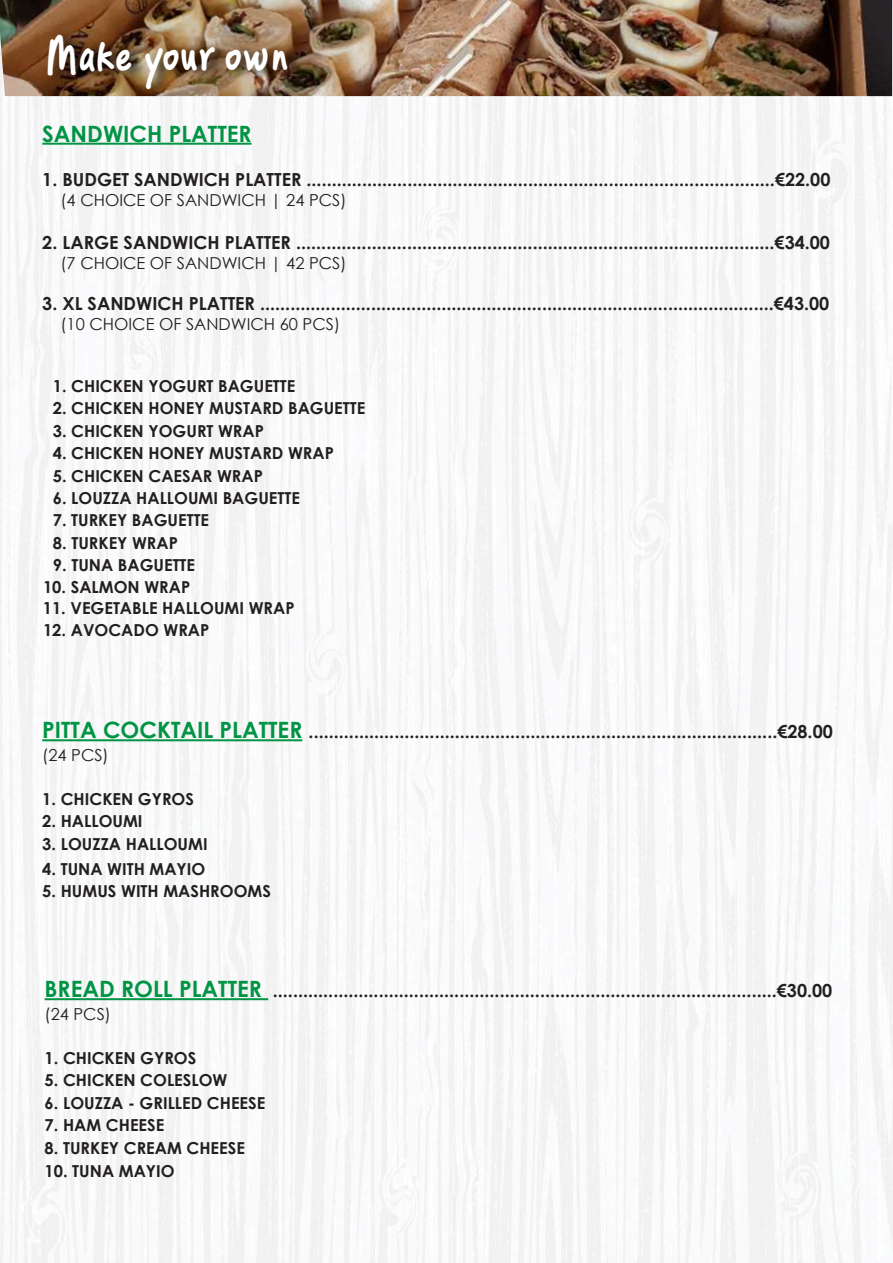
<style>
.page{position:relative;width:893px;height:1263px;background:#fff}
.page>*{position:absolute;margin:0;border:0;box-sizing:border-box;transform-origin:0 0}
.t1{font:700 48px "PF Reminder Pro";color:#fff;scale:.86 1}
.t2{font:700 22.5px "Century Gothic";color:#009444}
.t3{font:700 18px "Century Gothic";color:#231f20}
.t4{font:700 16.5px "Century Gothic";color:#231f20}
.t5{font:16.5px "Century Gothic";color:#231f20}
.s1{font-size:22.5px;color:#009444}
</style>
<div class="page">
<img style="left:0;top:0;width:892px;height:96px">
<img style="left:40px;top:19px;width:270px;height:86px">
<hr style="left:42px;top:143px;width:210px;height:2px;background:#009444">
<hr style="left:42px;top:739px;width:260px;height:2px;background:#009444">
<hr style="left:45px;top:998px;width:223px;height:2px;background:#009444">
<h1 class="t1" style="left:45px;top:25px;width:285px">Make your own</h1>
<p class="t2" style="left:42px;top:116px;width:211px">SANDWICH PLATTER</p>
<p class="t3" style="left:42px;top:166px;width:790px">1. BUDGET SANDWICH PLATTER .............................................................................................€22.00</p>
<p class="t5" style="left:61px;top:188px;width:288px">(4 CHOICE OF SANDWICH | 24 PCS)</p>
<p class="t3" style="left:42px;top:229px;width:789px">2. LARGE SANDWICH PLATTER ...............................................................................................€34.00</p>
<p class="t5" style="left:61px;top:251px;width:288px">(7 CHOICE OF SANDWICH | 42 PCS)</p>
<p class="t3" style="left:42px;top:290px;width:788px">3. XL SANDWICH PLATTER ......................................................................................................€43.00</p>
<p class="t5" style="left:61px;top:312px;width:281px">(10 CHOICE OF SANDWICH 60 PCS)</p>
<p class="t4" style="left:53px;top:373px;width:244px">1. CHICKEN YOGURT BAGUETTE</p>
<p class="t4" style="left:53px;top:396px;width:314px">2. CHICKEN HONEY MUSTARD BAGUETTE</p>
<p class="t4" style="left:53px;top:418px;width:213px">3. CHICKEN YOGURT WRAP</p>
<p class="t4" style="left:53px;top:441px;width:283px">4. CHICKEN HONEY MUSTARD WRAP</p>
<p class="t4" style="left:53px;top:463px;width:212px">5. CHICKEN CAESAR WRAP</p>
<p class="t4" style="left:53px;top:485px;width:249px">6. LOUZZA HALLOUMI BAGUETTE</p>
<p class="t4" style="left:53px;top:508px;width:158px">7. TURKEY BAGUETTE</p>
<p class="t4" style="left:53px;top:530px;width:127px">8. TURKEY WRAP</p>
<p class="t4" style="left:53px;top:553px;width:144px">9. TUNA BAGUETTE</p>
<p class="t4" style="left:43px;top:575px;width:149px">10. SALMON WRAP</p>
<p class="t4" style="left:43px;top:596px;width:253px">11. VEGETABLE HALLOUMI WRAP</p>
<p class="t4" style="left:43px;top:617px;width:168px">12. AVOCADO WRAP</p>
<p class="t3" style="left:42px;top:718px;width:792px"><span class="s1">PITTA COCKTAIL PLATTER</span> .............................................................................................€28.00</p>
<p class="t5" style="left:42px;top:743px;width:68px">(24 PCS)</p>
<p class="t4" style="left:42px;top:786px;width:153px">1. CHICKEN GYROS</p>
<p class="t4" style="left:42px;top:808px;width:102px">2. HALLOUMI</p>
<p class="t4" style="left:42px;top:831px;width:167px">3. LOUZZA HALLOUMI</p>
<p class="t4" style="left:42px;top:856px;width:165px">4. TUNA WITH MAYIO</p>
<p class="t4" style="left:42px;top:879px;width:230px">5. HUMUS WITH MASHROOMS</p>
<p class="t3" style="left:45px;top:977px;width:789px"><span class="s1">BREAD ROLL PLATTER</span> ....................................................................................................€30.00</p>
<p class="t5" style="left:45px;top:1002px;width:68px">(24 PCS)</p>
<p class="t4" style="left:45px;top:1045px;width:153px">1. CHICKEN GYROS</p>
<p class="t4" style="left:45px;top:1068px;width:184px">5. CHICKEN COLESLOW</p>
<p class="t4" style="left:45px;top:1090px;width:222px">6. LOUZZA - GRILLED CHEESE</p>
<p class="t4" style="left:45px;top:1113px;width:121px">7. HAM CHEESE</p>
<p class="t4" style="left:45px;top:1135px;width:202px">8. TURKEY CREAM CHEESE</p>
<p class="t4" style="left:45px;top:1158px;width:132px">10. TUNA MAYIO</p>
</div>
